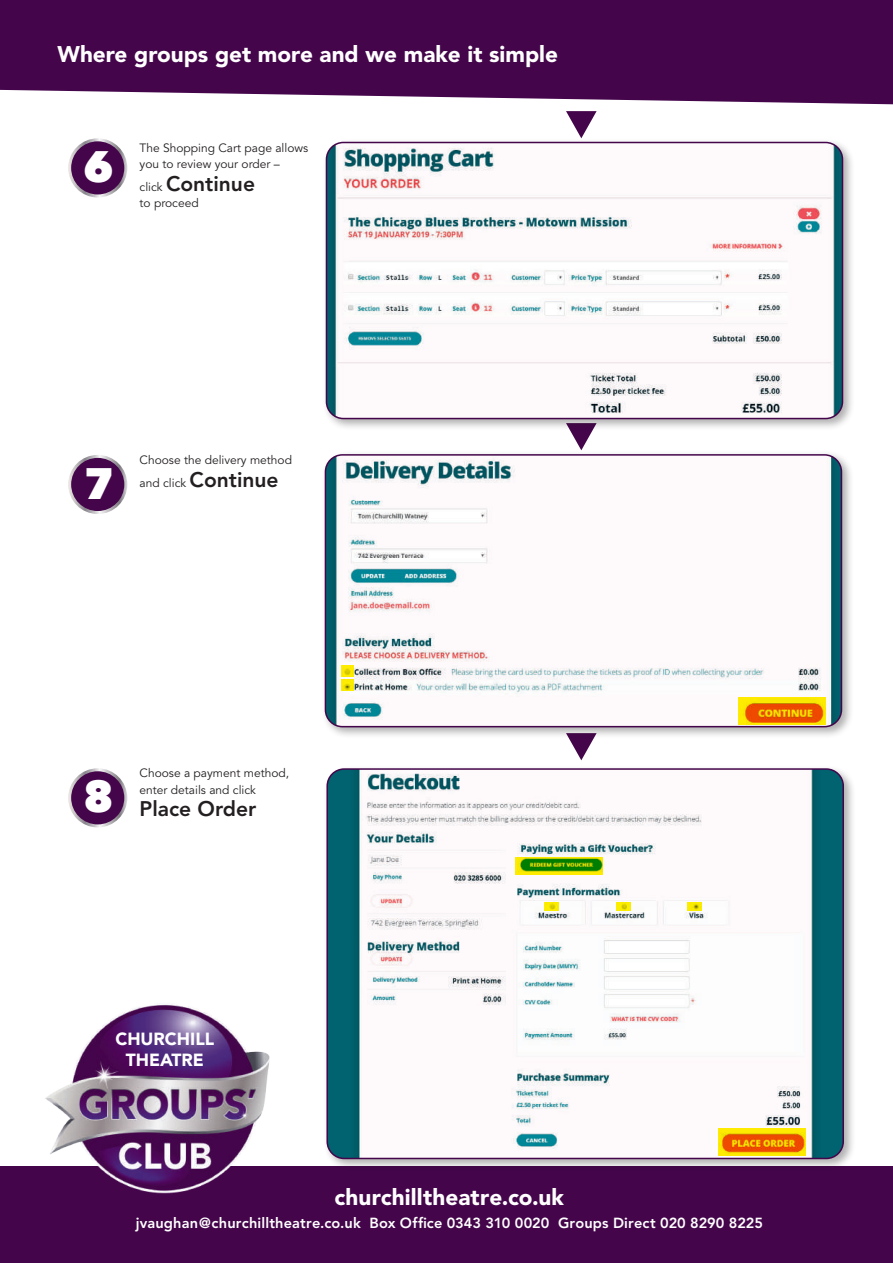
<style>
.page{position:relative;width:893px;height:1263px;background:#fff}
.page>*{position:absolute;margin:0;border:0;box-sizing:border-box;transform-origin:0 0}
.t1{font:800 43.95px "Avenir Next";color:#fff}
.t2{font:900 22.5px "Avenir";color:#fff}
.t3{font:800 21px "Avenir";color:#231f20}
.t4{font:900 17.55px/21px "Avenir";color:#fff;text-align:center}
.t5{font:800 14.55px "Avenir";letter-spacing:.01em;color:#fff}
.t6{font:12px/16.5px "Avenir";color:#231f20}
.s1{font-weight:400;font-size:12px}
.s2{font-weight:800;font-size:21px}
</style>
<div class="page">
<svg style="left:0;top:0;width:893px;height:105px;background:#521758"></svg>
<div style="left:70px;top:140px;width:56px;height:56px;background:#44054b;border-radius:50%"></div>
<div style="left:68px;top:138px;width:59px;height:59px;border:3px solid #fff;border-radius:50%"></div>
<svg style="left:566px;top:111px;width:31px;height:27px"></svg>
<svg style="left:570px;top:431px;width:22px;height:19px"></svg>
<svg style="left:569px;top:739px;width:25px;height:21px"></svg>
<div style="left:322px;top:138px;width:533px;height:293px;background:#231f20;opacity:.35"></div>
<img style="left:326px;top:142px;width:516px;height:276px">
<div style="left:326px;top:142px;width:517px;height:277px;border:2px solid #44054b;border-radius:17px"></div>
<div style="left:0;top:1166px;width:893px;height:97px;background:#44054b"></div>
<div style="left:70px;top:456px;width:56px;height:56px;background:#44054b;border-radius:50%"></div>
<div style="left:68px;top:455px;width:59px;height:59px;border:3px solid #fff;border-radius:50%"></div>
<div style="left:70px;top:770px;width:56px;height:56px;background:#44054b;border-radius:50%"></div>
<div style="left:68px;top:768px;width:59px;height:59px;border:3px solid #fff;border-radius:50%"></div>
<div style="left:321px;top:451px;width:533px;height:288px;background:#231f20;opacity:.35"></div>
<img style="left:325px;top:455px;width:516px;height:272px">
<div style="left:325px;top:454px;width:517px;height:273px;border:2px solid #44054b;border-radius:17px"></div>
<div style="left:323px;top:765px;width:533px;height:406px;background:#231f20;opacity:.35"></div>
<img style="left:327px;top:769px;width:516px;height:389px">
<div style="left:326px;top:768px;width:518px;height:391px;border:2px solid #44054b;border-radius:17px"></div>
<img style="left:45px;top:1004px;width:225px;height:190px">
<svg style="left:341px;top:665px;width:13px;height:12px"></svg>
<svg style="left:341px;top:679px;width:13px;height:12px"></svg>
<svg style="left:738px;top:698px;width:88px;height:27px;background:#f19800"></svg>
<svg style="left:515px;top:857px;width:88px;height:18px;background:#78af00"></svg>
<svg style="left:544px;top:902px;width:15px;height:9px"></svg>
<svg style="left:616px;top:902px;width:15px;height:9px"></svg>
<svg style="left:687px;top:902px;width:15px;height:9px"></svg>
<svg style="left:719px;top:1128px;width:87px;height:28px;background:#f29c00"></svg>
<h2 class="t2" style="left:58px;top:41px;width:502px">Where groups get more and we make it simple</h2>
<h1 class="t1" style="left:83px;top:140px;width:32px">6</h1>
<p class="t6" style="left:140px;top:140px;width:170px">The Shopping Cart page allows you to review your order –</p>
<h3 class="t3" style="left:140px;top:171px;width:117px"><span class="s1">click</span> Continue</h3>
<p class="t6" style="left:140px;top:195px;width:61px">to proceed</p>
<h1 class="t1" style="left:83px;top:456px;width:32px">7</h1>
<p class="t6" style="left:140px;top:449px;width:154px;line-height:22.5px">Choose the delivery method and click <span class="s2">Continue</span></p>
<h1 class="t1" style="left:83px;top:769px;width:32px">8</h1>
<p class="t6" style="left:140px;top:765px;width:151px">Choose a payment method, enter details and click</p>
<h3 class="t3" style="left:140px;top:797px;width:118px">Place Order</h3>
<h3 class="t4" style="left:115px;top:1028px;width:100px">CHURCHILL<br>THEATRE</h3>
<h2 class="t2" style="left:335px;top:1184px;width:231px">churchilltheatre.co.uk</h2>
<p class="t5" style="left:136px;top:1214px;width:629px">jvaughan@churchilltheatre.co.uk Box Office 0343 310 0020 Groups Direct 020 8290 8225</p>
</div>
